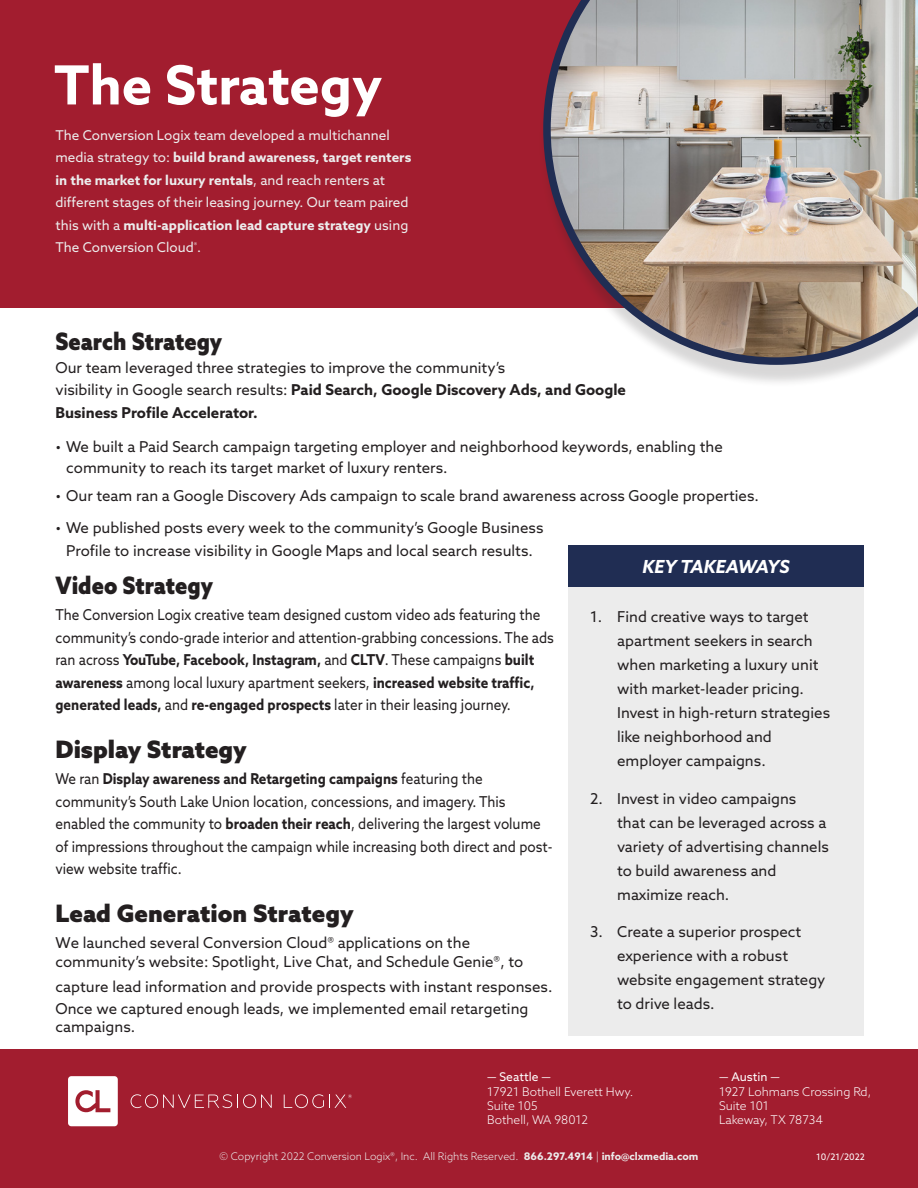
<style>
.page{position:relative;width:918px;height:1188px;background:#fff}
.page>*{position:absolute;margin:0;border:0;box-sizing:border-box;transform-origin:0 0}
.t1{font:700 54px "Azo Sans";color:#fff}
.Body{font:900 24px "Azo Sans";color:#231f20}
.Body-2{font:900 24px "Azo Sans";color:#231f20;scale:.9 1}
.t2{font:italic 700 18px "Azo Sans";letter-spacing:-.005em;color:#fff}
.Body-3{font:15px/24px "Azo Sans";color:#231f20}
.Body-4{font:15px/22.5px "Azo Sans";color:#231f20;scale:.9 1}
.t3{font:13.5px/22.5px "Azo Sans";color:#ececec}
.t4{font:300 12px "Azo Sans";color:#fff}
.t5{font:12px "Azo Sans";color:#fff}
.t6{font:300 10.5px "Azo Sans";color:#ececec}
.t7{font:9px "Azo Sans";color:#fff}
.s1{font-weight:700}
</style>
<div class="page">
<div style="left:0;top:1050px;width:918px;height:138px;background:#a21d2f"></div>
<div style="left:0;top:0;width:918px;height:308px;background:#a21d2f"></div>
<div style="left:539px;top:0;width:379px;height:387px;background:#231f20;opacity:.18"></div>
<img style="left:543px;top:0;width:375px;height:365px">
<div style="left:568px;top:545px;width:296px;height:491px;background:#ececec"></div>
<div style="left:568px;top:545px;width:296px;height:41px;background:#202d53"></div>
<div style="left:68px;top:1076px;width:50px;height:50px;background:#fff;border-radius:3px"></div>
<svg style="left:75px;top:1090px;width:35px;height:22px"></svg>
<svg style="left:131px;top:1094px;width:141px;height:14px"></svg>
<svg style="left:284px;top:1094px;width:68px;height:14px"></svg>
<p class="t1" style="left:54px;top:49px;width:330px">The Strategy</p>
<p class="t3" style="left:56px;top:123px;width:357px">The Conversion Logix team developed a multichannel media strategy to: <span class="s1">build brand awareness, target renters in the market for luxury rentals</span>, and reach renters at different stages of their leasing journey. Our team paired this with a <span class="s1">multi-application lead capture strategy</span> using The Conversion Cloud<sup>®</sup>.</p>
<p class="Body-2" style="left:56px;top:326px;width:187px">Search Strategy</p>
<p class="Body-3" style="left:56px;top:356px;width:572px;line-height:22.5px">Our team leveraged three strategies to improve the community’s<br>visibility in Google search results: <span class="s1">Paid Search, Google Discovery Ads, and Google<br>Business Profile Accelerator.</span></p>
<p class="Body-3" style="left:66px;top:436px;width:658px;line-height:21px;text-indent:-11px">• We built a Paid Search campaign targeting employer and neighborhood keywords, enabling the community to reach its target market of luxury renters.</p>
<p class="Body-3" style="left:56px;top:483px;width:705px">• Our team ran a Google Discovery Ads campaign to scale brand awareness across Google properties.</p>
<p class="Body-3" style="left:56px;top:516px;width:490px;line-height:22.5px;text-align:center">• We published posts every week to the community’s Google Business<br>Profile to increase visibility in Google Maps and local search results.</p>
<p class="Body-2" style="left:56px;top:569px;width:176px">Video Strategy</p>
<p class="Body-4" style="left:56px;top:603px;width:555px">The Conversion Logix creative team designed custom video ads featuring the community’s condo-grade interior and attention-grabbing concessions. The ads ran across <span class="s1">YouTube, Facebook, Instagram,</span> and <span class="s1">CLTV</span>. These campaigns <span class="s1">built awareness</span> among local luxury apartment seekers, <span class="s1">increased website traffic, generated leads,</span> and <span class="s1">re-engaged prospects</span> later in their leasing journey.</p>
<p class="Body" style="left:56px;top:734px;width:193px">Display Strategy</p>
<p class="Body-4" style="left:55px;top:768px;width:554px">We ran <span class="s1">Display awareness and Retargeting campaigns</span> featuring the community’s South Lake Union location, concessions, and imagery. This enabled the community to <span class="s1">broaden their reach</span>, delivering the largest volume of impressions throughout the campaign while increasing both direct and post&shy;view website traffic.</p>
<p class="Body" style="left:55px;top:898px;width:300px">Lead Generation Strategy</p>
<p class="Body-3" style="left:55px;top:934px;width:469px;line-height:18.3px">We launched several Conversion Cloud® applications on the community’s website: Spotlight, Live Chat, and Schedule Genie®, to</p>
<p class="Body-3" style="left:56px;top:976px;width:498px;line-height:21.8px">capture lead information and provide prospects with instant responses.<br>Once we captured enough leads, we implemented email retargeting</p>
<p class="Body-3" style="left:56px;top:1014px;width:81px">campaigns.</p>
<p class="t2" style="left:643px;top:555px;width:148px">KEY TAKEAWAYS</p>
<p class="Body-3" style="left:617px;top:605px;width:215px;text-indent:-27px">1. Find creative ways to target apartment seekers in search when marketing a luxury unit with market-leader pricing.<br>Invest in high-return strategies like neighborhood and employer campaigns.</p>
<p class="Body-3" style="left:617px;top:786px;width:213px;text-indent:-27px">2. Invest in video campaigns<br>that can be leveraged across a variety of advertising channels to build awareness and maximize reach.</p>
<p class="Body-3" style="left:617px;top:920px;width:210px;text-indent:-27px">3. Create a superior prospect experience with a robust website engagement strategy to drive leads.</p>
<p class="t5" style="left:487px;top:1069px;width:65px">— Seattle —</p>
<p class="t4" style="left:487px;top:1083px;width:148px">17921 Bothell Everett Hwy.</p>
<p class="t4" style="left:487px;top:1098px;width:52px">Suite 105</p>
<p class="t4" style="left:487px;top:1112px;width:103px">Bothell, WA 98012</p>
<p class="t6" style="left:220px;top:1150px;width:480px">© Copyright 2022 Conversion Logix®, Inc. All Rights Reserved. <span class="s1">866.297.4914</span> | <span class="s1">info@clxmedia.com</span></p>
<p class="t5" style="left:719px;top:1069px;width:62px">— Austin —</p>
<p class="t4" style="left:719px;top:1083px;width:154px">1927 Lohmans Crossing Rd,</p>
<p class="t4" style="left:719px;top:1098px;width:51px">Suite 101</p>
<p class="t4" style="left:719px;top:1112px;width:105px">Lakeway, TX 78734</p>
<p class="t7" style="left:816px;top:1151px;width:50px">10/21/2022</p>
</div>
